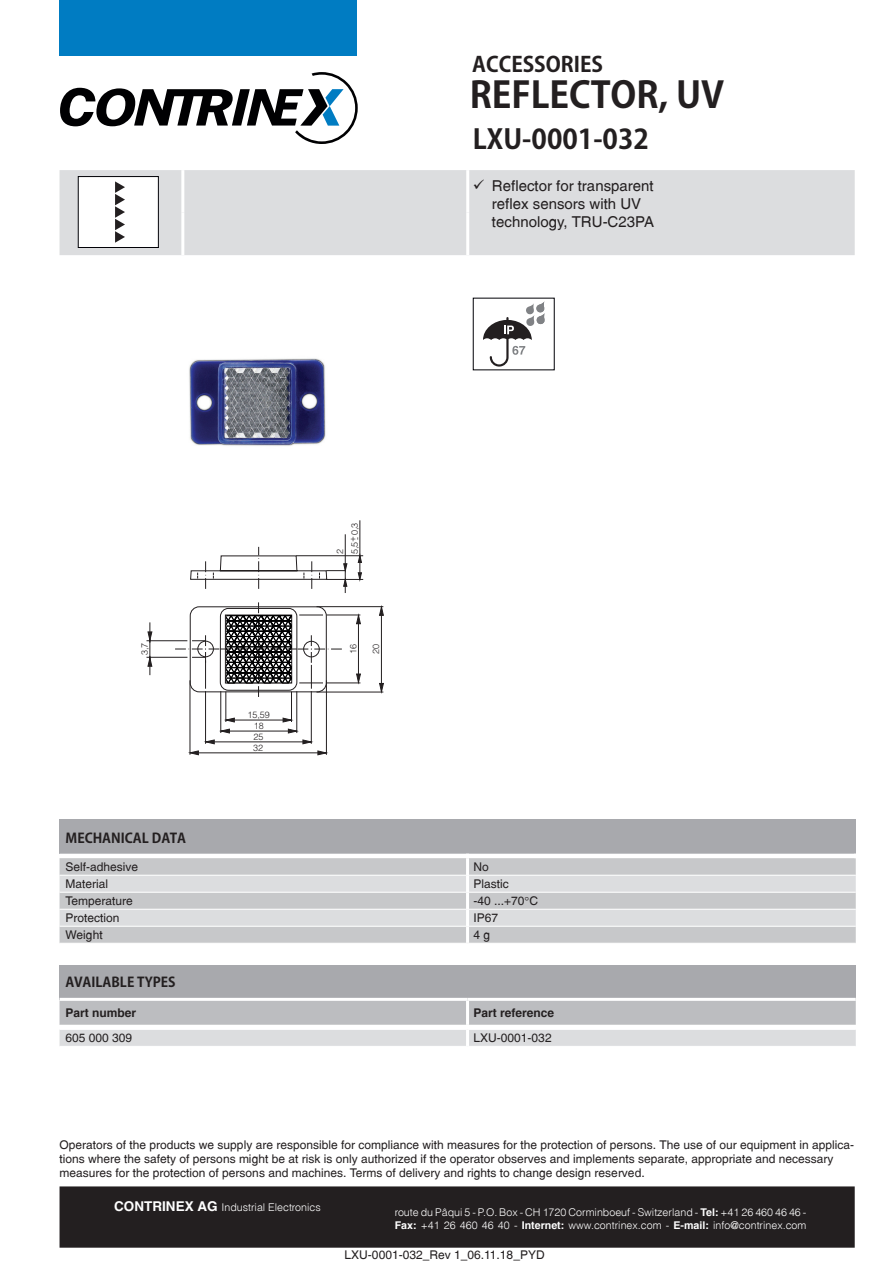
<style>
.page{position:relative;width:893px;height:1263px;background:#fff}
.page>*{position:absolute;margin:0;border:0;box-sizing:border-box;transform-origin:0 0}
.t1{font:700 36px "Koz Go Pro";color:#231f20}
.t2{font:700 27px "Koz Go Pro";color:#231f20}
.t3{font:700 21px "Koz Go Pro";color:#231f20}
.t4{font:15px/17.7px "Switzerland Plain";color:#231f20}
.t5{font:700 13.5px "Koz Go Pro";color:#231f20}
.t6{font:12px/14.2px "Switzerland Plain";color:#231f20}
.t7{font:700 12px "Switzerland";color:#231f20}
.t8{font:10.65px/12.8px "Switzerland Light Plain";color:#fff}
.t9{font:9px/10.9px "Switzerland Light Plain";color:#231f20;text-align:center}
.s1{font-family:"Switzerland";font-weight:700;font-size:13.5px}
.s2{font-family:"Switzerland";font-weight:700}
</style>
<div class="page">
<div style="left:60px;top:1187px;width:794px;height:60px;background:#231f20"></div>
<div style="left:60px;top:1186px;width:795px;height:62px;border:2px solid #231f20"></div>
<div style="left:60px;top:0;width:297px;height:55px;background:#007cc2"></div>
<svg style="left:60px;top:72px;width:298px;height:72px"></svg>
<div style="left:60px;top:170px;width:795px;height:85px;background:#dcdddf"></div>
<hr style="left:181px;top:170px;width:3px;height:43px;background:#fff">
<hr style="left:466px;top:170px;width:3px;height:43px;background:#fff">
<hr style="left:181px;top:213px;width:3px;height:42px;background:#fff">
<hr style="left:466px;top:213px;width:3px;height:42px;background:#fff">
<div style="left:78px;top:177px;width:80px;height:70px;background:#fff"></div>
<div style="left:78px;top:176px;width:81px;height:72px;border:1px solid #010106"></div>
<svg style="left:115px;top:181px;width:10px;height:62px"></svg>
<div style="left:60px;top:820px;width:796px;height:34px;background:#a8a9ad"></div>
<svg style="left:60px;top:858px;width:796px;height:85px;background:#c8c9cb"></svg>
<hr style="left:60px;top:926px;width:406px;height:1px;background:#fff">
<hr style="left:469px;top:926px;width:387px;height:1px;background:#fff">
<hr style="left:466px;top:858px;width:3px;height:17px;background:#fff">
<hr style="left:466px;top:926px;width:3px;height:17px;background:#fff">
<svg style="left:483px;top:301px;width:62px;height:66px"></svg>
<div style="left:60px;top:965px;width:796px;height:34px;background:#a8a9ad"></div>
<svg style="left:60px;top:1001px;width:796px;height:45px;background:#cecfd1"></svg>
<hr style="left:60px;top:1029px;width:408px;height:1px;background:#fff">
<hr style="left:468px;top:1029px;width:388px;height:1px;background:#fff">
<hr style="left:466px;top:1030px;width:3px;height:16px;background:#fff">
<hr style="left:60px;top:998px;width:408px;height:3px;background:#fff">
<hr style="left:468px;top:998px;width:388px;height:3px;background:#fff">
<hr style="left:466px;top:1001px;width:3px;height:24px;background:#fff">
<hr style="left:206px;top:742px;width:105px;height:1px;background:#231f20">
<hr style="left:226px;top:720px;width:66px;height:1px;background:#231f20">
<hr style="left:220px;top:731px;width:77px;height:1px;background:#231f20">
<hr style="left:190px;top:752px;width:136px;height:1px;background:#231f20">
<hr style="left:226px;top:691px;width:1px;height:31px;background:#231f20">
<hr style="left:291px;top:691px;width:1px;height:31px;background:#231f20">
<hr style="left:220px;top:691px;width:1px;height:42px;background:#231f20">
<hr style="left:296px;top:691px;width:1px;height:42px;background:#231f20">
<hr style="left:205px;top:691px;width:1px;height:53px;background:#231f20">
<hr style="left:311px;top:691px;width:1px;height:53px;background:#231f20">
<hr style="left:326px;top:680px;width:1px;height:75px;background:#231f20">
<hr style="left:190px;top:680px;width:1px;height:75px;background:#231f20">
<hr style="left:326px;top:683px;width:34px;height:1px;background:#231f20">
<hr style="left:316px;top:692px;width:67px;height:1px;background:#231f20">
<hr style="left:316px;top:606px;width:67px;height:1px;background:#231f20">
<hr style="left:326px;top:615px;width:34px;height:1px;background:#231f20">
<hr style="left:147px;top:640px;width:40px;height:1px;background:#231f20">
<hr style="left:147px;top:657px;width:40px;height:1px;background:#231f20">
<svg style="left:188px;top:750px;width:11px;height:5px"></svg>
<svg style="left:204px;top:717px;width:31px;height:27px"></svg>
<svg style="left:282px;top:717px;width:31px;height:27px"></svg>
<svg style="left:317px;top:750px;width:11px;height:5px"></svg>
<hr style="left:381px;top:607px;width:1px;height:85px;background:#231f20">
<svg style="left:379px;top:605px;width:5px;height:11px"></svg>
<svg style="left:379px;top:683px;width:5px;height:11px"></svg>
<svg style="left:356px;top:673px;width:5px;height:12px"></svg>
<svg style="left:356px;top:613px;width:5px;height:11px"></svg>
<hr style="left:358px;top:615px;width:1px;height:68px;background:#231f20">
<hr style="left:296px;top:555px;width:67px;height:1px;background:#231f20">
<hr style="left:326px;top:579px;width:37px;height:1px;background:#231f20">
<svg style="left:147px;top:622px;width:5px;height:53px"></svg>
<hr style="left:345px;top:534px;width:1px;height:59px;background:#231f20">
<hr style="left:360px;top:520px;width:1px;height:34px;background:#231f20">
<svg style="left:190px;top:547px;width:158px;height:42px"></svg>
<svg style="left:358px;top:553px;width:4px;height:29px"></svg>
<svg style="left:175px;top:602px;width:168px;height:95px"></svg>
<img style="left:189px;top:358px;width:137px;height:88px">
<svg style="left:60px;top:875px;width:796px;height:51px;background:#d7d8da"></svg>
<h3 class="t3" style="left:472px;top:51px;width:132px">ACCESSORIES</h3>
<h1 class="t1" style="left:470px;top:72px;width:256px">REFLECTOR, UV</h1>
<h2 class="t2" style="left:473px;top:122px;width:178px">LXU-0001-032</h2>
<p class="t4" style="left:492px;top:177px;width:164px;text-indent:-19px">✓ Reflector for transparent reflex sensors with UV technology, TRU-C23PA</p>
<p class="t9" style="left:350px;top:540px;width:19px;rotate:-90deg">- 0,3</p>
<p class="t9" style="left:333px;top:554px;width:20px;line-height:14.5px;text-align:left;rotate:-90deg">2<br>5,5+</p>
<p class="t9" style="left:140px;top:655px;width:14px;rotate:-90deg">3,7</p>
<p class="t9" style="left:348px;top:654px;width:12px;rotate:-90deg">16</p>
<p class="t9" style="left:371px;top:654px;width:12px;rotate:-90deg">20</p>
<p class="t9" style="left:247px;top:710px;width:24px">15,59<br>18</p>
<p class="t9" style="left:253px;top:743px;width:12px">32</p>
<p class="t9" style="left:254px;top:732px;width:12px">25</p>
<p class="t5" style="left:66px;top:829px;width:122px">MECHANICAL DATA</p>
<p class="t6" style="left:66px;top:859px;width:74px">Self-adhesive</p>
<p class="t6" style="left:474px;top:859px;width:17px">No</p>
<p class="t6" style="left:66px;top:877px;width:44px">Material</p>
<p class="t6" style="left:474px;top:877px;width:37px">Plastic</p>
<p class="t6" style="left:66px;top:894px;width:69px">Temperature</p>
<p class="t6" style="left:474px;top:894px;width:66px">-40 ...+70 C</p>
<p class="t6" style="left:66px;top:911px;width:56px">Protection</p>
<p class="t6" style="left:474px;top:911px;width:26px">IP67</p>
<p class="t6" style="left:66px;top:928px;width:39px">Weight</p>
<p class="t6" style="left:474px;top:928px;width:18px">4 g</p>
<p class="t5" style="left:66px;top:973px;width:112px">AVAILABLE TYPES</p>
<p class="t7" style="left:66px;top:1006px;width:72px">Part number</p>
<p class="t7" style="left:474px;top:1006px;width:82px">Part reference</p>
<p class="t6" style="left:66px;top:1031px;width:68px">605 000 309</p>
<p class="t6" style="left:474px;top:1031px;width:80px">LXU-0001-032</p>
<p class="t6" style="left:60px;top:1137px;width:796px">Operators of the products we supply are responsible for compliance with measures for the protection of persons. The use of our equipment in applica&shy;tions where the safety of persons might be at risk is only authorized if the operator observes and implements separate, appropriate and necessary measures for the protection of persons and machines. Terms of delivery and rights to change design reserved.</p>
<p class="t8" style="left:114px;top:1200px;width:208px"><span class="s1">CONTRINEX AG</span> Industrial Electronics</p>
<p class="t8" style="left:395px;top:1205px;width:413px">route du Pâqui 5 - P.O. Box - CH 1720 Corminboeuf - Switzerland - <span class="s2">Tel:</span> +41 26 460 46 46 -<br><span class="s2">Fax:</span> +41 26 460 46 40 - <span class="s2">Internet:</span> www.contrinex.com - <span class="s2">E-mail:</span> info@contrinex.com</p>
<p class="t6" style="left:345px;top:1247px;width:202px">LXU-0001-032_Rev 1_06.11.18_PYD</p>
</div>
